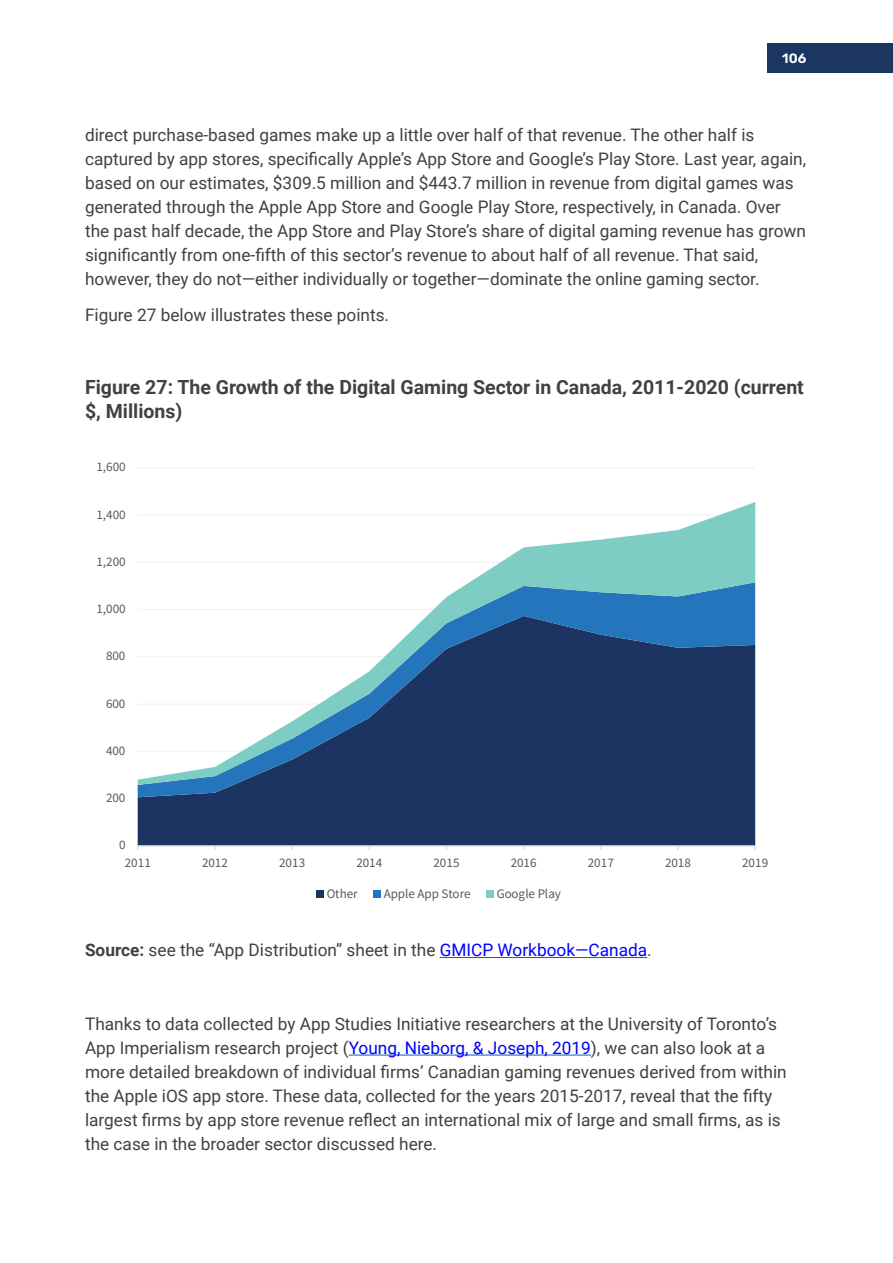
<style>
.page{position:relative;width:893px;height:1263px;background:#fff}
.page>*{position:absolute;margin:0;border:0;box-sizing:border-box;transform-origin:0 0}
.t1{font:700 19.5px/23.4px "Roboto";color:#414042}
.t2{font:17.25px/24px "Roboto";color:#414042}
.t3{font:300 13.5px "Rubik";color:#fff}
.t4{font:13.05px "Source Sans Pro";letter-spacing:-.01em;color:#595959}
.s1{font-weight:700}
.s2{color:#00f}
</style>
<div class="page">
<hr style="left:440px;top:957px;width:207px;height:1px;background:#0563c1">
<hr style="left:349px;top:1055px;width:242px;height:1px;background:#0563c1">
<hr style="left:138px;top:467px;width:617px;height:2px;background:#f2f2f2">
<div style="left:138px;top:797px;width:617px;height:48px;background:#1b3461"></div>
<svg style="left:138px;top:785px;width:617px;height:12px;background:#1c3b6b"></svg>
<svg style="left:138px;top:502px;width:617px;height:283px"></svg>
<hr style="left:138px;top:845px;width:617px;height:1px;background:#d9d9d9">
<div style="left:317px;top:890px;width:7px;height:8px;background:#1b3461"></div>
<div style="left:373px;top:890px;width:7px;height:8px;background:#2475bb"></div>
<div style="left:486px;top:890px;width:8px;height:8px;background:#7ecdc4"></div>
<div style="left:768px;top:43px;width:125px;height:30px;background:#1a3661"></div>
<p class="t3" style="left:782px;top:51px;width:26px">106</p>
<p class="t2" style="left:85px;top:122px;width:723px">direct purchase-based games make up a little over half of that revenue. The other half is captured by app stores, specifically Apple’s App Store and Google’s Play Store. Last year, again, based on our estimates, $309.5 million and $443.7 million in revenue from digital games was generated through the Apple App Store and Google Play Store, respectively, in Canada. Over the past half decade, the App Store and Play Store’s share of digital gaming revenue has grown significantly from one-fifth of this sector’s revenue to about half of all revenue. That said, however, they do not—either individually or together—dominate the online gaming sector.</p>
<p class="t2" style="left:85px;top:302px;width:306px">Figure 27 below illustrates these points.</p>
<p class="t1" style="left:85px;top:375px;width:720px">Figure 27: The Growth of the Digital Gaming Sector in Canada, 2011-2020 (current $, Millions)</p>
<p class="t4" style="left:96px;top:459px;width:31px">1,600</p>
<p class="t4" style="left:96px;top:506px;width:31px">1,400</p>
<p class="t4" style="left:96px;top:553px;width:31px">1,200</p>
<p class="t4" style="left:96px;top:600px;width:31px">1,000</p>
<p class="t4" style="left:106px;top:648px;width:21px">800</p>
<p class="t4" style="left:106px;top:695px;width:21px">600</p>
<p class="t4" style="left:106px;top:742px;width:21px">400</p>
<p class="t4" style="left:106px;top:789px;width:21px">200</p>
<p class="t4" style="left:119px;top:836px;width:8px">0</p>
<p class="t4" style="left:125px;top:854px;width:27px">2011</p>
<p class="t4" style="left:202px;top:854px;width:27px">2012</p>
<p class="t4" style="left:279px;top:854px;width:27px">2013</p>
<p class="t4" style="left:356px;top:854px;width:27px">2014</p>
<p class="t4" style="left:434px;top:854px;width:27px">2015</p>
<p class="t4" style="left:511px;top:854px;width:27px">2016</p>
<p class="t4" style="left:588px;top:854px;width:27px">2017</p>
<p class="t4" style="left:665px;top:854px;width:27px">2018</p>
<p class="t4" style="left:742px;top:854px;width:27px">2019</p>
<p class="t4" style="left:327px;top:885px;width:33px">Other</p>
<p class="t4" style="left:384px;top:885px;width:89px">Apple App Store</p>
<p class="t4" style="left:497px;top:885px;width:66px">Google Play</p>
<p class="t2" style="left:85px;top:937px;width:568px"><span class="s1">Source:</span> see the “App Distribution” sheet in the <span class="s2">GMICP Workbook—Canada</span>.</p>
<p class="t2" style="left:85px;top:1011px;width:703px">Thanks to data collected by App Studies Initiative researchers at the University of Toronto’s App Imperialism research project (<span class="s2">Young, Nieborg, &amp; Joseph, 2019</span>), we can also look at a more detailed breakdown of individual firms’ Canadian gaming revenues derived from within the Apple iOS app store. These data, collected for the years 2015-2017, reveal that the fifty largest firms by app store revenue reflect an international mix of large and small firms, as is the case in the broader sector discussed here.</p>
</div>
